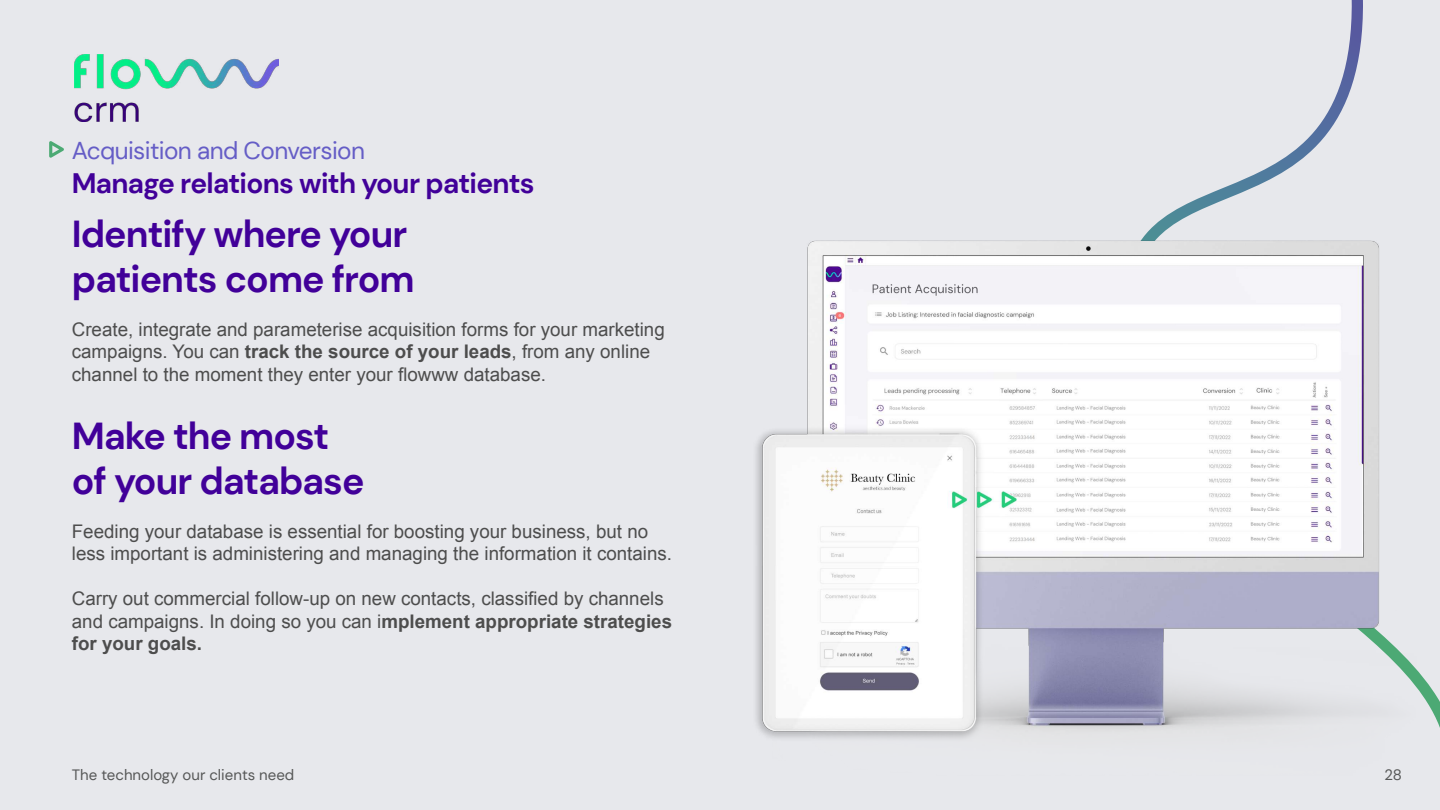
<style>
.page{position:relative;width:1440px;height:810px;background:#fff}
.page>*{position:absolute;margin:0;border:0;box-sizing:border-box;transform-origin:0 0}
.t1{font:700 37.5px/45px "DM Sans";letter-spacing:-.025em;color:#410099}
.t2{font:700 28.12px "DM Sans";letter-spacing:-.025em;color:#410099}
.t3{font:24.38px "DM Sans";letter-spacing:-.025em;color:#655dc6}
.t4{font:18.75px/22.5px "Arial";color:#4d4d4d}
.t5{font:15px "DM Sans";color:#565757}
.s1{font-weight:700}
</style>
<div class="page">
<div style="left:0;top:0;width:1123px;height:810px;background:#e7e8ec"></div>
<svg style="left:49px;top:141px;width:15px;height:17px"></svg>
<img style="left:75px;top:54px;width:204px;height:67px">
<div style="left:1123px;top:0;width:317px;height:89px;background:#e7e8ec"></div>
<img style="left:470px;top:89px;width:970px;height:721px">
<h3 class="t3" style="left:72px;top:135px;width:295px">Acquisition and Conversion</h3>
<h2 class="t2" style="left:72px;top:166px;width:464px">Manage relations with your patients</h2>
<h1 class="t1" style="left:72px;top:212px;width:344px">Identify where your patients come from</h1>
<p class="t4" style="left:72px;top:318px;width:594px">Create, integrate and parameterise acquisition forms for your marketing campaigns. You can <span class="s1">track the source of your leads</span>, from any online channel to the moment they enter your flowww database.</p>
<h1 class="t1" style="left:72px;top:414px;width:294px">Make the most of your database</h1>
<p class="t4" style="left:72px;top:520px;width:602px">Feeding your database is essential for boosting your business, but no less important is administering and managing the information it contains.</p>
<p class="t4" style="left:72px;top:588px;width:602px">Carry out commercial follow-up on new contacts, classified by channels and campaigns. In doing so you can i<span class="s1">mplement appropriate strategies for your goals.</span></p>
<p class="t5" style="left:72px;top:766px;width:224px">The technology our clients need</p>
<p class="t5" style="left:1384px;top:766px;width:19px">28</p>
</div>
